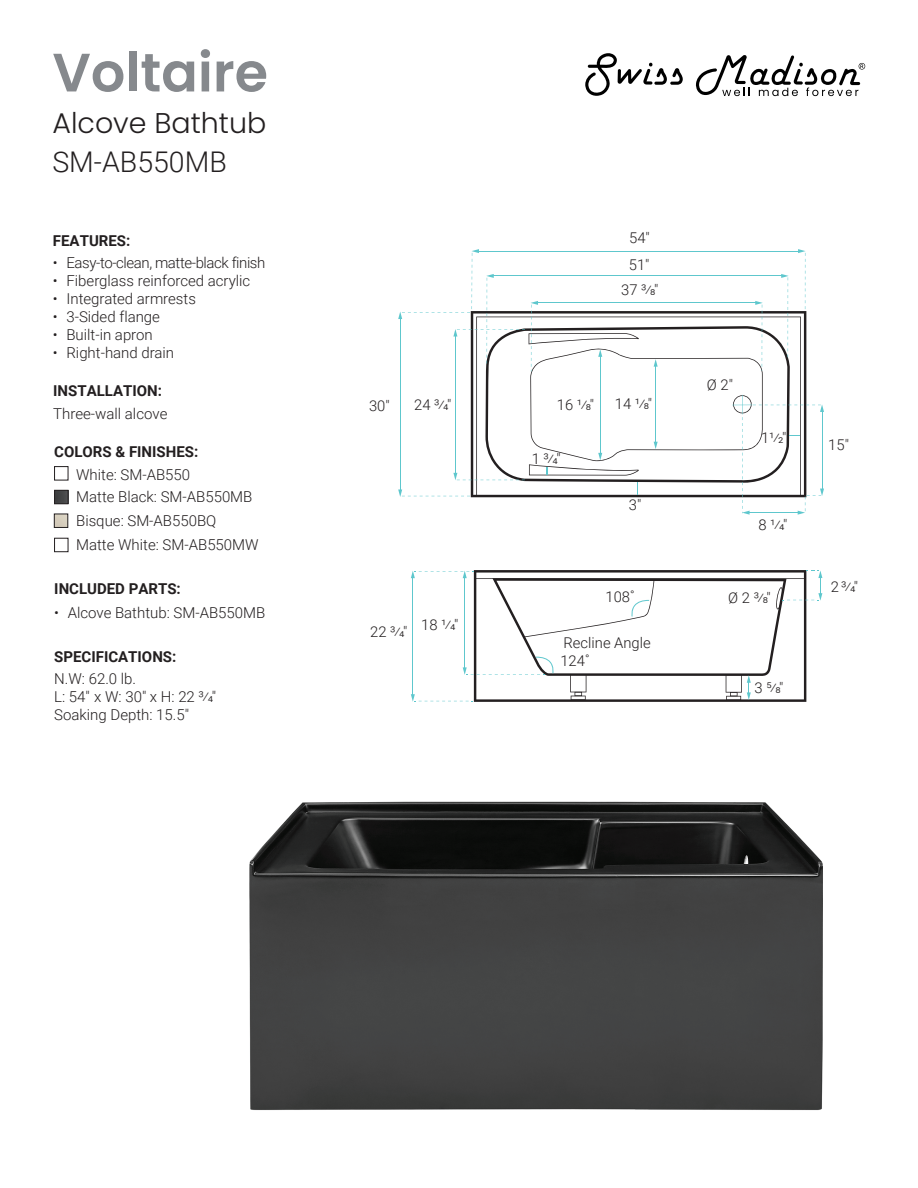
<style>
.page{position:relative;width:918px;height:1188px;background:#fff}
.page>*{position:absolute;margin:0;border:0;box-sizing:border-box;transform-origin:0 0}
.t1{font:600 54px "Poppins";color:#86898d}
.t2{font:300 28.5px "Poppins";color:#231f20}
.t3{font:300 28.5px "Roboto";color:#231f20}
.t4{font:300 15px/18px "Roboto";color:#231f20}
.t5{font:700 15px "Roboto";color:#231f20}
.t6{font:300 15px "Roboto";letter-spacing:-.025em;color:#231f20}
.t7{font:300 14.85px/24.6px "Roboto";color:#231f20;text-align:center}
</style>
<div class="page">
<svg style="left:585px;top:53px;width:98px;height:43px"></svg>
<svg style="left:696px;top:55px;width:169px;height:41px"></svg>
<img style="left:249px;top:801px;width:574px;height:309px">
<div style="left:54px;top:466px;width:14px;height:14px;border:1px solid #231f20"></div>
<img style="left:56px;top:492px;width:10px;height:10px">
<div style="left:54px;top:490px;width:14px;height:14px;border:1px solid #231f20"></div>
<div style="left:54px;top:538px;width:14px;height:14px;border:1px solid #231f20"></div>
<div style="left:54px;top:514px;width:14px;height:14px;border:1px solid #231f20"></div>
<svg style="left:411px;top:571px;width:411px;height:131px"></svg>
<svg style="left:398px;top:249px;width:426px;height:266px"></svg>
<h1 class="t1" style="left:52px;top:41px;width:217px">Voltaire</h1>
<h2 class="t2" style="left:52px;top:106px;width:215px">Alcove Bathtub</h2>
<h2 class="t3" style="left:52px;top:142px;width:176px">SM-AB550MB</h2>
<p class="t5" style="left:53px;top:230px;width:79px">FEATURES:</p>
<p class="t6" style="left:53px;top:252px;width:214px">• Easy-to-clean, matte-black finish</p>
<p class="t4" style="left:53px;top:271px;width:199px">• Fiberglass reinforced acrylic</p>
<p class="t4" style="left:53px;top:289px;width:144px">• Integrated armrests</p>
<p class="t4" style="left:53px;top:307px;width:109px">• 3-Sided flange</p>
<p class="t4" style="left:53px;top:325px;width:101px">• Built-in apron</p>
<p class="t4" style="left:53px;top:343px;width:123px">• Right-hand drain</p>
<p class="t5" style="left:53px;top:381px;width:110px">INSTALLATION:</p>
<p class="t4" style="left:53px;top:404px;width:116px">Three-wall alcove</p>
<p class="t5" style="left:54px;top:442px;width:146px">COLORS &amp; FINISHES:</p>
<p class="t4" style="left:76px;top:463px;width:178px;line-height:22.5px">White: SM-AB550<br>Matte Black: SM-AB550MB</p>
<p class="t4" style="left:76px;top:509px;width:184px;line-height:24px">Bisque: SM-AB550BQ<br>Matte White: SM-AB550MW</p>
<p class="t5" style="left:54px;top:578px;width:128px">INCLUDED PARTS:</p>
<p class="t4" style="left:54px;top:603px;width:213px">• Alcove Bathtub: SM-AB550MB</p>
<p class="t5" style="left:54px;top:646px;width:124px">SPECIFICATIONS:</p>
<p class="t4" style="left:54px;top:669px;width:163px">N.W: 62.0 lb.<br>L: 54" x W: 30" x H: 22 ³⁄4"<br>Soaking Depth: 15.5"</p>
<p class="t7" style="left:369px;top:392px;width:22px">30"</p>
<p class="t7" style="left:414px;top:392px;width:39px">24 ³⁄4"</p>
<p class="t7" style="left:370px;top:619px;width:39px">22 ³⁄4"</p>
<p class="t7" style="left:421px;top:612px;width:39px">18 ¹⁄4"</p>
<p class="t7" style="left:629px;top:225px;width:22px">54"</p>
<p class="t7" style="left:621px;top:252px;width:39px">51"<br>37 ³⁄8"</p>
<p class="t7" style="left:557px;top:391px;width:39px">16 ¹⁄8"</p>
<p class="t7" style="left:615px;top:391px;width:39px">14 ¹⁄8"</p>
<p class="t7" style="left:532px;top:446px;width:30px">1 ³⁄4"</p>
<p class="t7" style="left:629px;top:492px;width:14px">3"</p>
<p class="t7" style="left:606px;top:584px;width:31px">108˚</p>
<p class="t7" style="left:564px;top:629px;width:89px">Recline Angle</p>
<p class="t7" style="left:560px;top:648px;width:31px">124˚</p>
<p class="t7" style="left:707px;top:372px;width:28px">Ø 2"</p>
<p class="t7" style="left:761px;top:425px;width:27px">1¹⁄2"</p>
<p class="t7" style="left:758px;top:512px;width:30px">8 ¹⁄4"</p>
<p class="t7" style="left:728px;top:585px;width:44px">Ø 2 ³⁄8"</p>
<p class="t7" style="left:755px;top:675px;width:30px">3 5⁄8"</p>
<p class="t7" style="left:828px;top:432px;width:22px">15"</p>
<p class="t7" style="left:831px;top:574px;width:29px">2 ³⁄4"</p>
</div>
